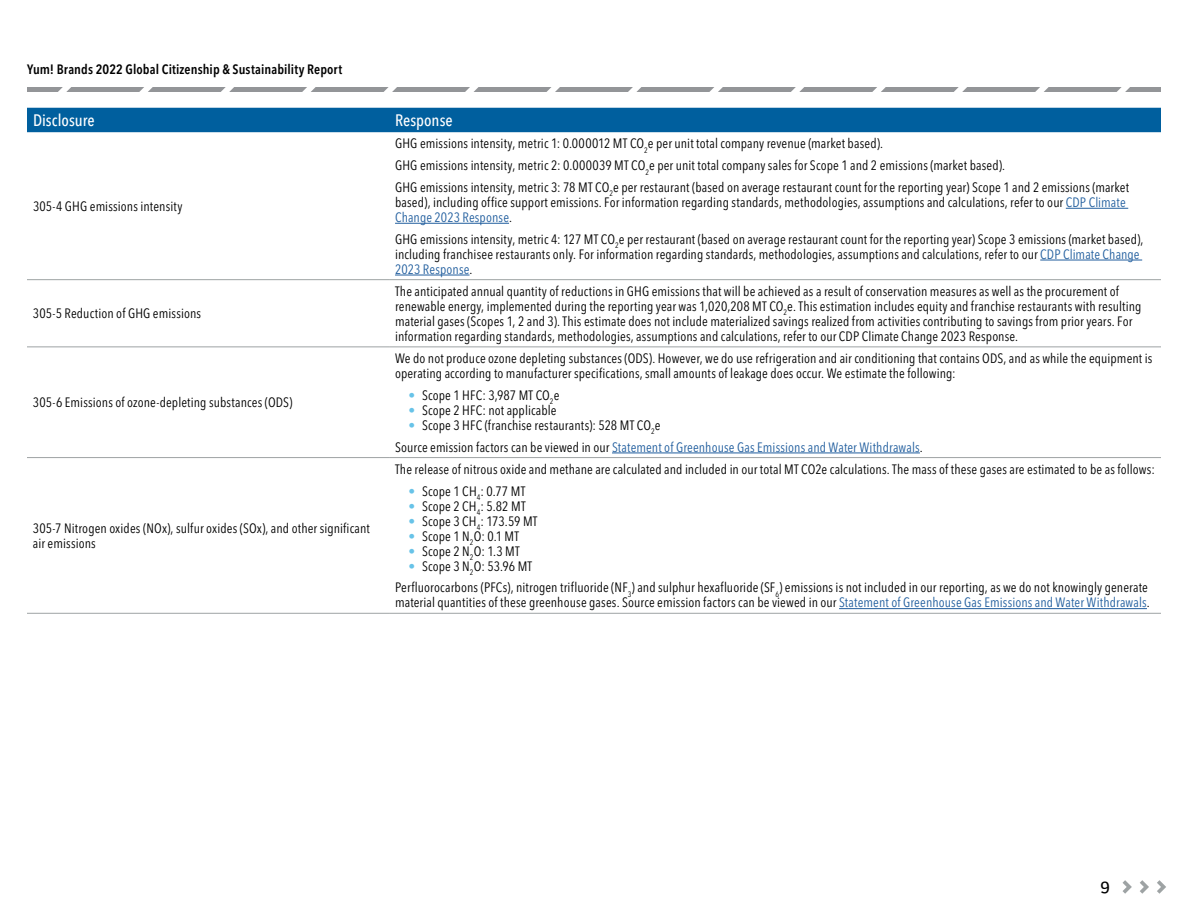
<style>
.page{position:relative;width:1188px;height:918px;background:#fff}
.page>*{position:absolute;margin:0;border:0;box-sizing:border-box;transform-origin:0 0}
.t1{font:18px "Adelle";color:#000}
.t2{font:500 condensed 16.5px "Avenir Next LT Pro";color:#fff}
.t3{font:condensed 13.5px/15px "Avenir Next LT Pro";letter-spacing:.01em;color:#000}
.t4{font:600 condensed 13.5px "Avenir Next LT Pro";letter-spacing:.005em;color:#000}
.s1{color:#215e9e}
.s2{color:#68c3e8}
</style>
<div class="page">
<svg style="left:27px;top:87px;width:1134px;height:5px;background:#9ea0a2"></svg>
<div style="left:27px;top:108px;width:1134px;height:24px;background:#005f9e"></div>
<hr style="left:389px;top:613px;width:772px;height:1px;background:#9ea3a4">
<hr style="left:27px;top:279px;width:362px;height:1px;background:#9ea3a4">
<hr style="left:389px;top:279px;width:772px;height:1px;background:#9ea3a4">
<hr style="left:27px;top:346px;width:362px;height:1px;background:#9ea3a4">
<hr style="left:389px;top:346px;width:772px;height:1px;background:#9ea3a4">
<hr style="left:27px;top:457px;width:362px;height:1px;background:#9ea3a4">
<hr style="left:389px;top:457px;width:772px;height:1px;background:#9ea3a4">
<hr style="left:27px;top:613px;width:362px;height:1px;background:#9ea3a4">
<hr style="left:1066px;top:208px;width:62px;height:1px;background:#215e9e">
<hr style="left:395px;top:223px;width:114px;height:1px;background:#215e9e">
<hr style="left:1040px;top:260px;width:102px;height:1px;background:#215e9e">
<hr style="left:395px;top:275px;width:75px;height:1px;background:#215e9e">
<hr style="left:612px;top:453px;width:308px;height:1px;background:#215e9e">
<hr style="left:839px;top:608px;width:308px;height:1px;background:#215e9e">
<svg style="left:1123px;top:880px;width:9px;height:14px"></svg>
<svg style="left:1140px;top:880px;width:9px;height:14px"></svg>
<svg style="left:1157px;top:880px;width:9px;height:14px"></svg>
<p class="t4" style="left:27px;top:61px;width:317px">Yum! Brands 2022 Global Citizenship &amp; Sustainability Report</p>
<p class="t2" style="left:33px;top:110px;width:63px">Disclosure</p>
<p class="t2" style="left:395px;top:110px;width:59px">Response</p>
<p class="t3" style="left:33px;top:199px;width:151px">305-4 GHG emissions intensity</p>
<p class="t3" style="left:33px;top:306px;width:170px">305-5 Reduction of GHG emissions</p>
<p class="t3" style="left:33px;top:395px;width:261px">305-6 Emissions of ozone-depleting substances (ODS)</p>
<p class="t3" style="left:33px;top:521px;width:338px">305-7 Nitrogen oxides (NOx), sulfur oxides (SOx), and other significant air emissions</p>
<p class="t3" style="left:395px;top:133px;width:736px;line-height:21.8px">GHG emissions intensity, metric 1: 0.000012 MT CO<sub>2</sub>e per unit total company revenue (market based).<br>GHG emissions intensity, metric 2: 0.000039 MT CO<sub>2</sub>e per unit total company sales for Scope 1 and 2 emissions (market based).<br>GHG emissions intensity, metric 3: 78 MT CO<sub>2</sub>e per restaurant (based on average restaurant count for the reporting year) Scope 1 and 2 emissions (market</p>
<p class="t3" style="left:395px;top:195px;width:732px">based), including office support emissions. For information regarding standards, methodologies, assumptions and calculations, refer to our <span class="s1">CDP Climate<br>Change 2023 Response</span>.</p>
<p class="t3" style="left:395px;top:231px;width:750px">GHG emissions intensity, metric 4: 127 MT CO<sub>2</sub>e per restaurant (based on average restaurant count for the reporting year) Scope 3 emissions (market based), including franchisee restaurants only. For information regarding standards, methodologies, assumptions and calculations, refer to our <span class="s1">CDP Climate Change<br>2023 Response</span>.</p>
<p class="t3" style="left:395px;top:284px;width:748px">The anticipated annual quantity of reductions in GHG emissions that will be achieved as a result of conservation measures as well as the procurement of renewable energy, implemented during the reporting year was 1,020,208 MT CO<sub>2</sub>e. This estimation includes equity and franchise restaurants with resulting material gases (Scopes 1, 2 and 3). This estimate does not include materialized savings realized from activities contributing to savings from prior years. For information regarding standards, methodologies, assumptions and calculations, refer to our CDP Climate Change 2023 Response.</p>
<p class="t3" style="left:395px;top:351px;width:759px">We do not produce ozone depleting substances (ODS). However, we do use refrigeration and air conditioning that contains ODS, and as while the equipment is operating according to manufacturer specifications, small amounts of leakage does occur. We estimate the following:</p>
<p class="t3" style="left:409px;top:388px;width:152px"><span class="s2">•</span> Scope 1 HFC: 3,987 MT CO<sub>2</sub>e</p>
<p class="t3" style="left:409px;top:403px;width:150px"><span class="s2">•</span> Scope 2 HFC: not applicable</p>
<p class="t3" style="left:395px;top:414px;width:529px;line-height:21.8px;text-indent:14px"><span class="s2">•</span> Scope 3 HFC (franchise restaurants): 528 MT CO<sub>2</sub>e<br>Source emission factors can be viewed in our <span class="s1">Statement of Greenhouse Gas Emissions and Water Withdrawals</span>.</p>
<p class="t3" style="left:395px;top:462px;width:761px">The release of nitrous oxide and methane are calculated and included in our total MT CO2e calculations. The mass of these gases are estimated to be as follows:</p>
<p class="t3" style="left:409px;top:483px;width:118px"><span class="s2">•</span> Scope 1 CH<sub>4</sub>: 0.77 MT</p>
<p class="t3" style="left:409px;top:498px;width:119px"><span class="s2">•</span> Scope 2 CH<sub>4</sub>: 5.82 MT</p>
<p class="t3" style="left:409px;top:513px;width:131px"><span class="s2">•</span> Scope 3 CH<sub>4</sub>: 173.59 MT</p>
<p class="t3" style="left:409px;top:528px;width:112px"><span class="s2">•</span> Scope 1 N<sub>2</sub>O: 0.1 MT</p>
<p class="t3" style="left:409px;top:543px;width:113px"><span class="s2">•</span> Scope 2 N<sub>2</sub>O: 1.3 MT</p>
<p class="t3" style="left:395px;top:555px;width:754px;line-height:21.8px;text-indent:14px"><span class="s2">•</span> Scope 3 N<sub>2</sub>O: 53.96 MT<br>Perfluorocarbons (PFCs), nitrogen trifluoride (NF<sub>3</sub>) and sulphur hexafluoride (SF<sub>6</sub>) emissions is not included in our reporting, as we do not knowingly generate</p>
<p class="t3" style="left:395px;top:595px;width:756px">material quantities of these greenhouse gases. Source emission factors can be viewed in our <span class="s1">Statement of Greenhouse Gas Emissions and Water Withdrawals</span>.</p>
<h1 class="t1" style="left:1100px;top:874px;width:11px">9</h1>
</div>
